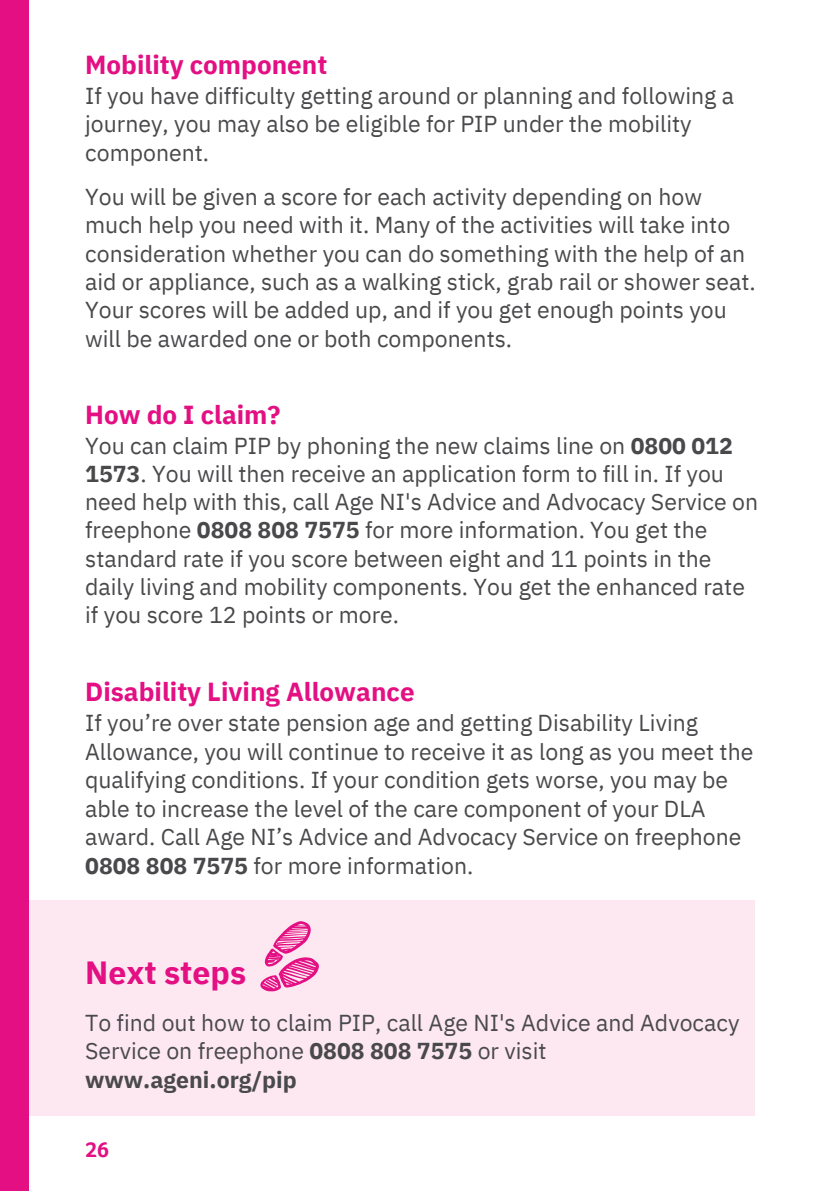
<style>
.page{position:relative;width:839px;height:1191px;background:#fff}
.page>*{position:absolute;margin:0;border:0;box-sizing:border-box;transform-origin:0 0}
.t1{font:700 32px "IBM Plex Sans";color:#e30f83}
.t2{font:700 26px "IBM Plex Sans";color:#e30f83}
.t3{font:23px/28.6px "IBM Plex Sans";color:#49494c}
.t4{font:700 22px "Foco Age UK";color:#e30f83}
.s1{font-weight:700}
.s2{font-style:inherit}
</style>
<div class="page">
<div style="left:28px;top:900px;width:726px;height:216px;background:#fde8f1"></div>
<div style="left:0;top:0;width:28px;height:1191px;background:#e30f83"></div>
<svg style="left:260px;top:921px;width:59px;height:70px"></svg>
<p class="t2" style="left:85px;top:44px;width:244px">Mobility component</p>
<p class="t3" style="left:85px;top:79px;width:650px">If you have difficulty getting around or planning and following a journey, you may also be eligible for PIP under the mobility component.</p>
<p class="t3" style="left:85px;top:181px;width:672px">You will be given a score for each activity depending on how much help you need with it. Many of the activities will take into consideration whether you can do something with the help of an aid or appliance, such as a walking stick, grab rail or shower seat.<br>Your scores will be added up, and if you get enough points you will be awarded one or both components.</p>
<p class="t2" style="left:85px;top:395px;width:197px">How do I claim?</p>
<p class="t3" style="left:85px;top:430px;width:674px">You can claim PIP by phoning the new claims line on <span class="s1">0800 012<br>1573</span>. You will then receive an application form to fill in. If you need help with this, call Age NI's Advice and Advocacy Service on freephone <span class="s1">0808 808 7575</span> for more information. You get the standard rate if you score between eight and 11 points in the daily living and mobility components. You get the enhanced rate if you score 12 points or more.</p>
<p class="t2" style="left:85px;top:671px;width:331px">Disability Living Allowance</p>
<p class="t3" style="left:85px;top:707px;width:669px">If you’re over state pension age and getting Disability Living Allowance, you will continue to receive it as long as you meet the qualifying conditions. If your condition gets worse, you may be able to increase the level of the care component of your DLA award. Call Age NI’s Advice and Advocacy Service on freephone <span class="s1">0808 808 7575</span> for more information.</p>
<h1 class="t1" style="left:85px;top:947px;width:162px">Next steps</h1>
<p class="t3" style="left:85px;top:1006px;width:655px">To find out how to claim PIP, call Age NI's Advice and Advocacy<br>Service on freephone <span class="s1">0808 808 7575</span> or visit <span class="s1">www.ageni.org/pip</span></p>
<p class="t4" style="left:85px;top:1137px;width:26px">2<span class="s2">6</span></p>
</div>
